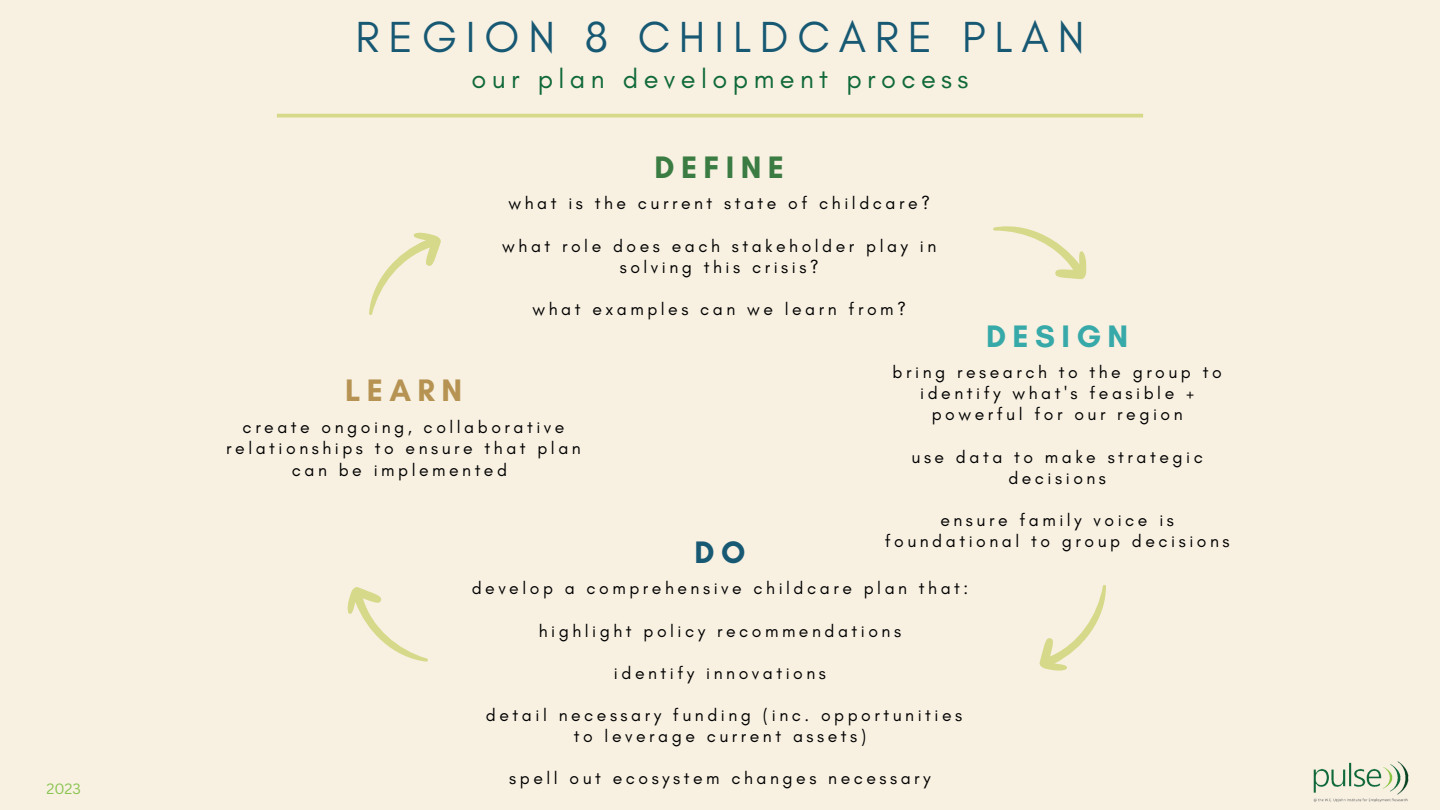
<style>
.page{position:relative;width:1440px;height:810px;background:#f8f1e2}
.page>*{position:absolute;margin:0;border:0;box-sizing:border-box;transform-origin:0 0}
.t1{font:44.3px "Glacial Indifference";letter-spacing:.2em;color:#175873}
.t2{font:700 31.7px "Glacial Indifference";letter-spacing:.2em;color:#3b7c43}
.t3{font:700 31.7px "Glacial Indifference";letter-spacing:.2em;color:#38a9a9}
.t4{font:700 31.7px "Glacial Indifference";letter-spacing:.2em;color:#b69352}
.t5{font:700 31.7px "Glacial Indifference";color:#175873}
.t6{font:27.1px "Glacial Indifference";letter-spacing:.2em;color:#106939}
.t7{font:17.6px/21.1px "Glacial Indifference";letter-spacing:.2em;color:#000;text-align:center}
.t8{font:14.6px "Canva Sans";color:#8ac451}
</style>
<div class="page">
<hr style="left:277px;top:114px;width:866px;height:3px;background:#d7d98a">
<svg style="left:993px;top:226px;width:94px;height:54px"></svg>
<svg style="left:1039px;top:585px;width:67px;height:86px"></svg>
<svg style="left:347px;top:587px;width:81px;height:75px"></svg>
<svg style="left:369px;top:232px;width:72px;height:83px"></svg>
<img style="left:1313px;top:761px;width:96px;height:41px">
<p class="t8" style="left:46px;top:778px;width:36px">2023</p>
<p class="t1" style="left:356px;top:10px;width:730px">REGION 8 CHILDCARE PLAN</p>
<p class="t6" style="left:471px;top:63px;width:499px">our plan development process</p>
<p class="t2" style="left:655px;top:148px;width:131px">DEFINE</p>
<p class="t7" style="left:509px;top:193px;width:423px">what is the current state of childcare?</p>
<p class="t7" style="left:502px;top:235px;width:436px">what role does each stakeholder play in solving this crisis?</p>
<p class="t7" style="left:533px;top:298px;width:375px">what examples can we learn from?</p>
<p class="t3" style="left:986px;top:316px;width:143px">DESIGN</p>
<p class="t7" style="left:893px;top:361px;width:331px">bring research to the group to identify what's feasible + powerful for our region</p>
<p class="t7" style="left:912px;top:446px;width:293px">use data to make strategic decisions</p>
<p class="t7" style="left:885px;top:509px;width:347px">ensure family voice is foundational to group decisions</p>
<p class="t4" style="left:345px;top:371px;width:118px">LEARN</p>
<p class="t7" style="left:226px;top:417px;width:356px">create ongoing, collaborative relationships to ensure that plan can be implemented</p>
<p class="t5" style="left:695px;top:533px;width:52px">DO</p>
<p class="t7" style="left:472px;top:578px;width:498px">develop a comprehensive childcare plan that:</p>
<p class="t7" style="left:539px;top:620px;width:364px">highlight policy recommendations</p>
<p class="t7" style="left:614px;top:662px;width:214px">identify innovations</p>
<p class="t7" style="left:486px;top:704px;width:478px">detail necessary funding (inc. opportunities to leverage current assets)</p>
<p class="t7" style="left:509px;top:768px;width:423px">spell out ecosystem changes necessary</p>
</div>
